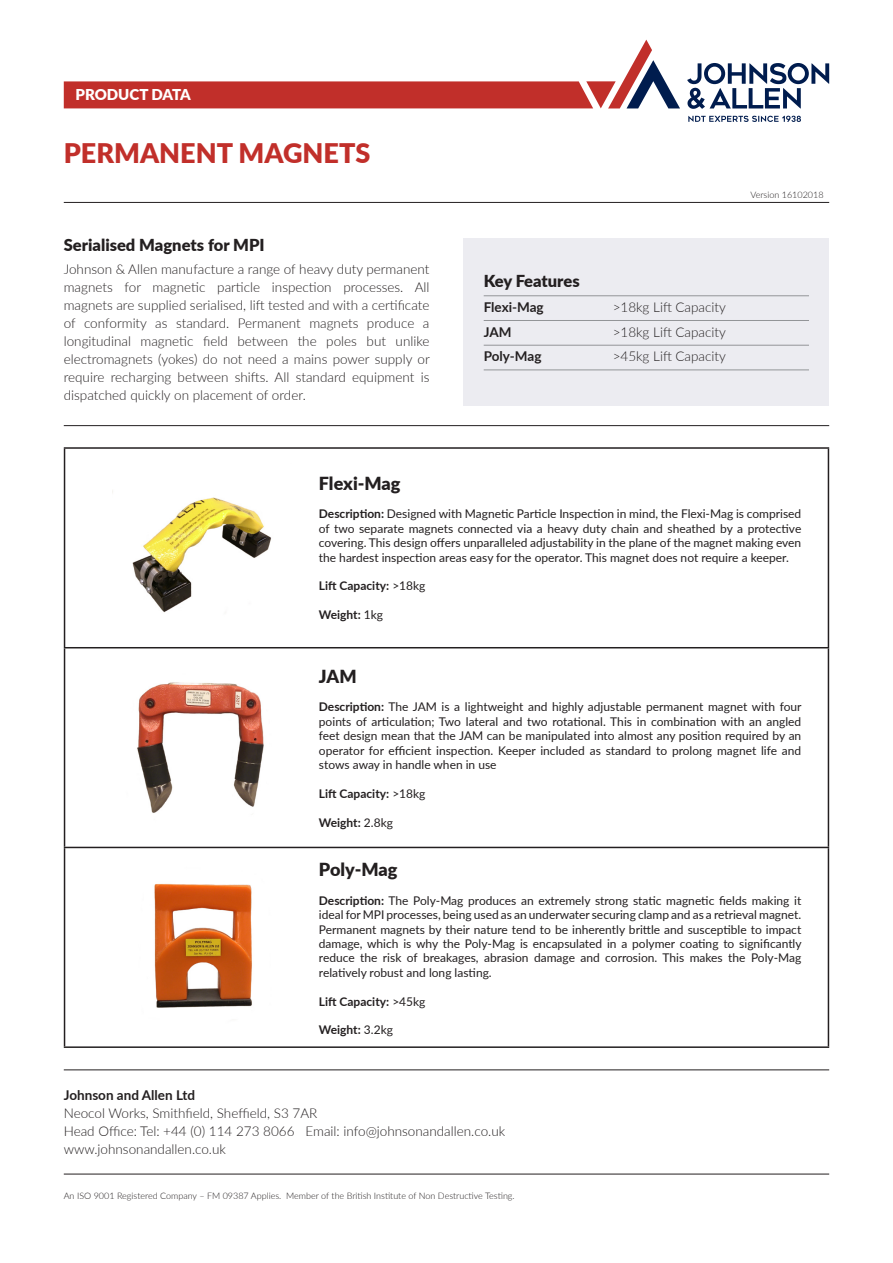
<style>
.page{position:relative;width:893px;height:1263px;background:#fff}
.page>*{position:absolute;margin:0;border:0;box-sizing:border-box;transform-origin:0 0}
.t1{font:900 27px "Lato";color:#c12f2a}
.t2{font:900 18px "Lato";color:#231f20}
.t3{font:900 16.5px "Lato";color:#231f20}
.t4{font:900 15px "Lato";color:#fff}
.t5{font:300 13.5px/18px "Lato";color:#231f20;text-align:justify}
.t6{font:700 13.5px "Lato";color:#231f20}
.t7{font:12px/14.4px "Lato";color:#231f20;text-align:justify}
.t8{font:700 12px "Lato";color:#231f20}
.t9{font:300 9px "Lato";color:#231f20}
.s1{font-weight:700}
.s2{font-weight:400}
</style>
<div class="page">
<div style="left:463px;top:238px;width:366px;height:168px;background:#ececf1"></div>
<hr style="left:64px;top:1069px;width:765px;height:1px;background:#231f20">
<hr style="left:64px;top:1174px;width:765px;height:1px;background:#231f20">
<hr style="left:64px;top:202px;width:765px;height:1px;background:#231f20">
<hr style="left:64px;top:425px;width:765px;height:1px;background:#231f20">
<svg style="left:687px;top:63px;width:142px;height:46px"></svg>
<svg style="left:64px;top:40px;width:616px;height:68px"></svg>
<svg style="left:688px;top:116px;width:113px;height:6px"></svg>
<hr style="left:64px;top:447px;width:765px;height:2px;background:#231f20">
<hr style="left:64px;top:449px;width:1px;height:198px;background:#231f20">
<hr style="left:828px;top:449px;width:1px;height:198px;background:#231f20">
<hr style="left:64px;top:647px;width:765px;height:1px;background:#231f20">
<hr style="left:64px;top:648px;width:1px;height:199px;background:#231f20">
<hr style="left:828px;top:648px;width:1px;height:199px;background:#231f20">
<hr style="left:64px;top:847px;width:765px;height:1px;background:#231f20">
<hr style="left:64px;top:848px;width:1px;height:198px;background:#231f20">
<hr style="left:828px;top:848px;width:1px;height:198px;background:#231f20">
<hr style="left:64px;top:1046px;width:765px;height:2px;background:#231f20">
<img style="left:112px;top:490px;width:160px;height:123px">
<img style="left:137px;top:682px;width:127px;height:131px">
<img style="left:154px;top:884px;width:98px;height:124px">
<hr style="left:484px;top:295px;width:325px;height:1px;background:#939598">
<hr style="left:484px;top:320px;width:325px;height:1px;background:#939598">
<hr style="left:484px;top:345px;width:325px;height:1px;background:#939598">
<hr style="left:484px;top:370px;width:325px;height:1px;background:#939598">
<p class="t4" style="left:75px;top:84px;width:117px">PRODUCT DATA</p>
<p class="t1" style="left:64px;top:133px;width:308px">PERMANENT MAGNETS</p>
<p class="t3" style="left:64px;top:233px;width:202px">Serialised Magnets for MPI</p>
<p class="t5" style="left:64px;top:259px;width:367px">Johnson &amp; Allen manufacture a range of heavy duty permanent magnets for magnetic particle inspection processes. All magnets are supplied serialised, lift tested and with a certificate of conformity as standard. Permanent magnets produce a longitudinal magnetic field between the poles but unlike electromagnets (yokes) do not need a mains power supply or require recharging between shifts. All standard equipment is dispatched quickly on placement of order.</p>
<p class="t9" style="left:750px;top:188px;width:75px">Version 16102018</p>
<p class="t3" style="left:484px;top:269px;width:97px">Key Features</p>
<p class="t6" style="left:484px;top:297px;width:62px">Flexi-Mag</p>
<p class="t5" style="left:613px;top:297px;width:115px">&gt;18kg Lift Capacity</p>
<p class="t6" style="left:484px;top:322px;width:29px">JAM</p>
<p class="t5" style="left:613px;top:322px;width:115px">&gt;18kg Lift Capacity</p>
<p class="t6" style="left:484px;top:346px;width:59px">Poly-Mag</p>
<p class="t5" style="left:613px;top:347px;width:115px">&gt;45kg Lift Capacity</p>
<p class="t2" style="left:319px;top:469px;width:83px">Flexi-Mag</p>
<p class="t7" style="left:319px;top:506px;width:484px"><span class="s1">Description:</span> Designed with Magnetic Particle Inspection in mind, the Flexi-Mag is comprised of two separate magnets connected via a heavy duty chain and sheathed by a protective covering. This design offers unparalleled adjustability in the plane of the magnet making even the hardest inspection areas easy for the operator. This magnet does not require a keeper.</p>
<p class="t8" style="left:319px;top:577px;width:108px">Lift Capacity: <span class="s2">&gt;18kg</span></p>
<p class="t8" style="left:319px;top:606px;width:66px">Weight: <span class="s2">1kg</span></p>
<p class="t2" style="left:319px;top:662px;width:39px">JAM</p>
<p class="t7" style="left:319px;top:699px;width:484px"><span class="s1">Description:</span> The JAM is a lightweight and highly adjustable permanent magnet with four points of articulation; Two lateral and two rotational. This in combination with an angled feet design mean that the JAM can be manipulated into almost any position required by an operator for efficient inspection. Keeper included as standard to prolong magnet life and stows away in handle when in use</p>
<p class="t8" style="left:319px;top:785px;width:108px">Lift Capacity: <span class="s2">&gt;18kg</span></p>
<p class="t8" style="left:319px;top:813px;width:76px">Weight: <span class="s2">2.8kg</span></p>
<p class="t2" style="left:319px;top:856px;width:80px">Poly-Mag</p>
<p class="t7" style="left:319px;top:893px;width:484px"><span class="s1">Description:</span> The Poly-Mag produces an extremely strong static magnetic fields making it ideal for MPI processes, being used as an underwater securing clamp and as a retrieval magnet.<br>Permanent magnets by their nature tend to be inherently brittle and susceptible to impact damage, which is why the Poly-Mag is encapsulated in a polymer coating to significantly reduce the risk of breakages, abrasion damage and corrosion. This makes the Poly-Mag relatively robust and long lasting.</p>
<p class="t8" style="left:319px;top:992px;width:108px">Lift Capacity: <span class="s2">&gt;45kg</span></p>
<p class="t8" style="left:319px;top:1021px;width:76px">Weight: <span class="s2">3.2kg</span></p>
<p class="t6" style="left:64px;top:1085px;width:133px">Johnson and Allen Ltd</p>
<p class="t5" style="left:64px;top:1103px;width:255px">Neocol Works, Smithfield, Sheffield, S3 7AR</p>
<p class="t5" style="left:64px;top:1121px;width:443px">Head Office: Tel: +44 (0) 114 273 8066 Email: info@johnsonandallen.co.uk</p>
<p class="t5" style="left:64px;top:1139px;width:164px">www.johnsonandallen.co.uk</p>
<p class="t9" style="left:64px;top:1189px;width:452px">An ISO 9001 Registered Company – FM 09387 Applies. Member of the British Institute of Non Destructive Testing.</p>
</div>
